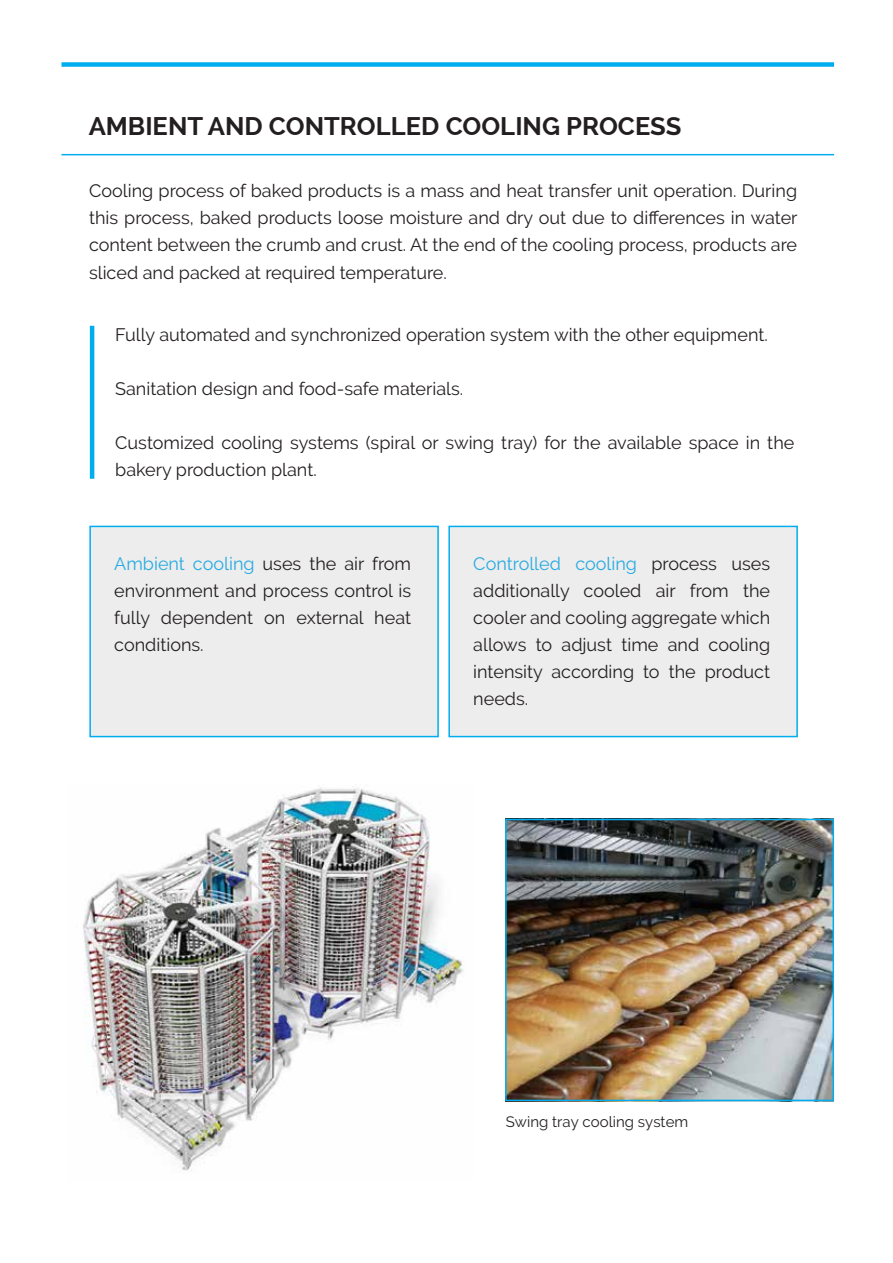
<style>
.page{position:relative;width:893px;height:1263px;background:#fff}
.page>*{position:absolute;margin:0;border:0;box-sizing:border-box;transform-origin:0 0}
.t1{font:700 25.5px "Raleway";color:#231f20}
.t2{font:18px/27px "Raleway";color:#231f20;text-align:justify}
.t3{font:15px "Raleway";color:#221f20}
.s1{color:#28abe2}
</style>
<div class="page">
<img style="left:83px;top:785px;width:381px;height:386px">
<div style="left:61px;top:62px;width:773px;height:5px;background:#00aeef"></div>
<hr style="left:61px;top:154px;width:773px;height:1px;background:#00aeef">
<img style="left:505px;top:819px;width:329px;height:282px">
<hr style="left:90px;top:326px;width:4px;height:153px;background:#00aeef">
<div style="left:89px;top:526px;width:350px;height:211px;background:#ededed;border:2px solid #00aeef"></div>
<div style="left:448px;top:526px;width:350px;height:211px;background:#ededed;border:2px solid #00aeef"></div>
<h1 class="t1" style="left:89px;top:112px;width:594px">AMBIENT AND CONTROLLED COOLING PROCESS</h1>
<p class="t2" style="left:89px;top:178px;width:710px">Cooling process of baked products is a mass and heat transfer unit operation. During this process, baked products loose moisture and dry out due to differences in water content between the crumb and crust. At the end of the cooling process, products are sliced and packed at required temperature.</p>
<p class="t2" style="left:115px;top:321px;width:654px">Fully automated and synchronized operation system with the other equipment.</p>
<p class="t2" style="left:115px;top:375px;width:349px">Sanitation design and food-safe materials.</p>
<p class="t2" style="left:115px;top:429px;width:681px">Customized cooling systems (spiral or swing tray) for the available space in the bakery production plant.</p>
<p class="t2" style="left:114px;top:550px;width:298px"><span class="s1">Ambient cooling</span> uses the air from environment and process control is fully dependent on external heat conditions.</p>
<p class="t2" style="left:473px;top:550px;width:298px"><span class="s1">Controlled cooling</span> process uses additionally cooled air from the cooler and cooling aggregate which allows to adjust time and cooling intensity according to the product needs.</p>
<p class="t3" style="left:506px;top:1113px;width:184px">Swing tray cooling system</p>
</div>
